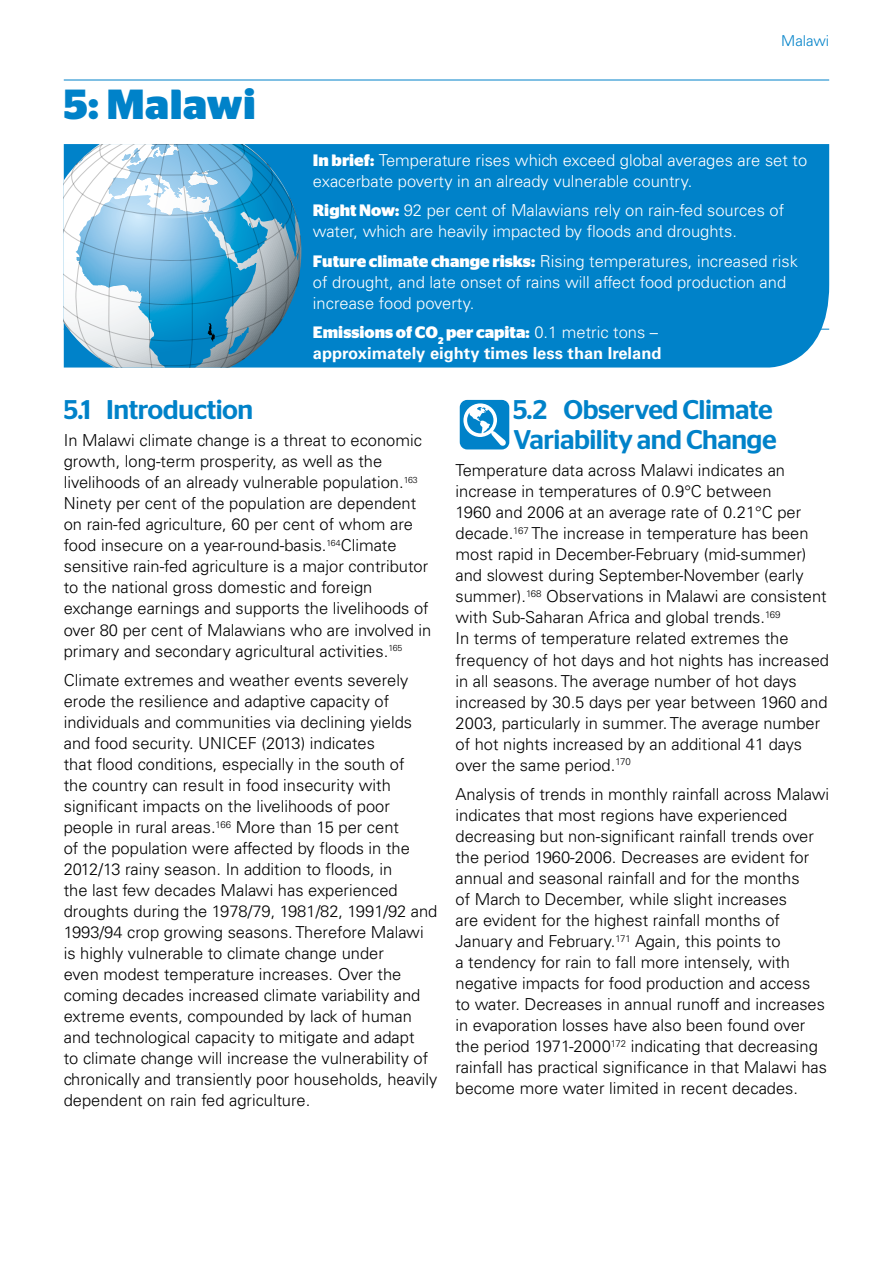
<style>
.page{position:relative;width:893px;height:1263px;background:#fff}
.page>*{position:absolute;margin:0;border:0;box-sizing:border-box;transform-origin:0 0}
.t1{font:700 42px "Stag Sans";letter-spacing:.01em;color:#0082c9}
.t2{font:500 27px/30px "Stag Sans";letter-spacing:-.02em;color:#0082c9}
.t3{font:300 16.5px/21px "Univers LT Std";color:#000}
.t4{font:300 16.5px/21px "Univers LT Std";color:#fff}
.t5{font:700 16.5px "Univers LT Std";color:#fff}
.t6{font:700 16.5px "Stag Sans";color:#fff}
.t7{font:300 15px "Univers LT Std";color:#0082c9}
.s1{font-family:"Stag Sans";font-weight:700}
.s2{font-family:"Univers LT Std";font-weight:300}
</style>
<div class="page">
<hr style="left:64px;top:80px;width:765px;height:1px;background:#0082c9">
<div style="left:301px;top:144px;width:528px;height:223px;background:#0082c9"></div>
<svg style="left:64px;top:144px;width:237px;height:223px"></svg>
<div style="left:460px;top:400px;width:49px;height:49px;background:#0082c9;border-radius:7px"></div>
<svg style="left:463px;top:403px;width:43px;height:43px"></svg>
<h1 class="t1" style="left:64px;top:80px;width:194px">5: Malawi</h1>
<p class="t7" style="left:781px;top:32px;width:50px">Malawi</p>
<p class="t4" style="left:313px;top:149px;width:496px"><span class="s1">In brief:</span> Temperature rises which exceed global averages are set to exacerbate poverty in an already vulnerable country.</p>
<p class="t4" style="left:313px;top:200px;width:473px"><span class="s1">Right Now:</span> 92 per cent of Malawians rely on rain-fed sources of water, which are heavily impacted by floods and droughts.</p>
<p class="t4" style="left:313px;top:250px;width:486px"><span class="s1">Future climate change risks:</span> Rising temperatures, increased risk of drought, and late onset of rains will affect food production and increase food poverty.</p>
<p class="t6" style="left:313px;top:323px;width:347px">Emissions of CO<sub>2</sub> per capita: <span class="s2">0.1 metric tons –</span></p>
<p class="t5" style="left:313px;top:344px;width:350px">approximately eighty times less than Ireland</p>
<h2 class="t2" style="left:64px;top:395px;width:191px">5.1 Introduction</h2>
<p class="t3" style="left:64px;top:430px;width:369px">In Malawi climate change is a threat to economic growth, long-term prosperity, as well as the livelihoods of an already vulnerable population.<sup>163<br></sup>Ninety per cent of the population are dependent on rain-fed agriculture, 60 per cent of whom are food insecure on a year-round-basis.<sup>164</sup>Climate sensitive rain-fed agriculture is a major contributor to the national gross domestic and foreign exchange earnings and supports the livelihoods of over 80 per cent of Malawians who are involved in primary and secondary agricultural activities.<sup>165</sup></p>
<p class="t3" style="left:64px;top:670px;width:375px">Climate extremes and weather events severely erode the resilience and adaptive capacity of individuals and communities via declining yields and food security. UNICEF (2013) indicates<br>that flood conditions, especially in the south of<br>the country can result in food insecurity with significant impacts on the livelihoods of poor people in rural areas.<sup>166</sup> More than 15 per cent<br>of the population were affected by floods in the 2012/13 rainy season. In addition to floods, in<br>the last few decades Malawi has experienced droughts during the 1978/79, 1981/82, 1991/92 and 1993/94 crop growing seasons. Therefore Malawi is highly vulnerable to climate change under<br>even modest temperature increases. Over the coming decades increased climate variability and extreme events, compounded by lack of human and technological capacity to mitigate and adapt<br>to climate change will increase the vulnerability of chronically and transiently poor households, heavily dependent on rain fed agriculture.</p>
<h2 class="t2" style="left:513px;top:395px;width:265px">5.2 Observed Climate<br>Variability and Change</h2>
<p class="t3" style="left:455px;top:460px;width:375px">Temperature data across Malawi indicates an increase in temperatures of 0.9°C between<br>1960 and 2006 at an average rate of 0.21°C per decade.<sup>167</sup> The increase in temperature has been most rapid in December-February (mid-summer) and slowest during September-November (early summer).<sup>168</sup> Observations in Malawi are consistent with Sub-Saharan Africa and global trends.<sup>169<br></sup>In terms of temperature related extremes the frequency of hot days and hot nights has increased in all seasons. The average number of hot days increased by 30.5 days per year between 1960 and 2003, particularly in summer. The average number of hot nights increased by an additional 41 days over the same period.<sup>170</sup></p>
<p class="t3" style="left:455px;top:784px;width:375px">Analysis of trends in monthly rainfall across Malawi indicates that most regions have experienced decreasing but non-significant rainfall trends over the period 1960-2006. Decreases are evident for annual and seasonal rainfall and for the months<br>of March to December, while slight increases<br>are evident for the highest rainfall months of January and February.<sup>171</sup> Again, this points to<br>a tendency for rain to fall more intensely, with negative impacts for food production and access<br>to water. Decreases in annual runoff and increases in evaporation losses have also been found over the period 1971-2000<sup>172</sup> indicating that decreasing rainfall has practical significance in that Malawi has become more water limited in recent decades.</p>
</div>
